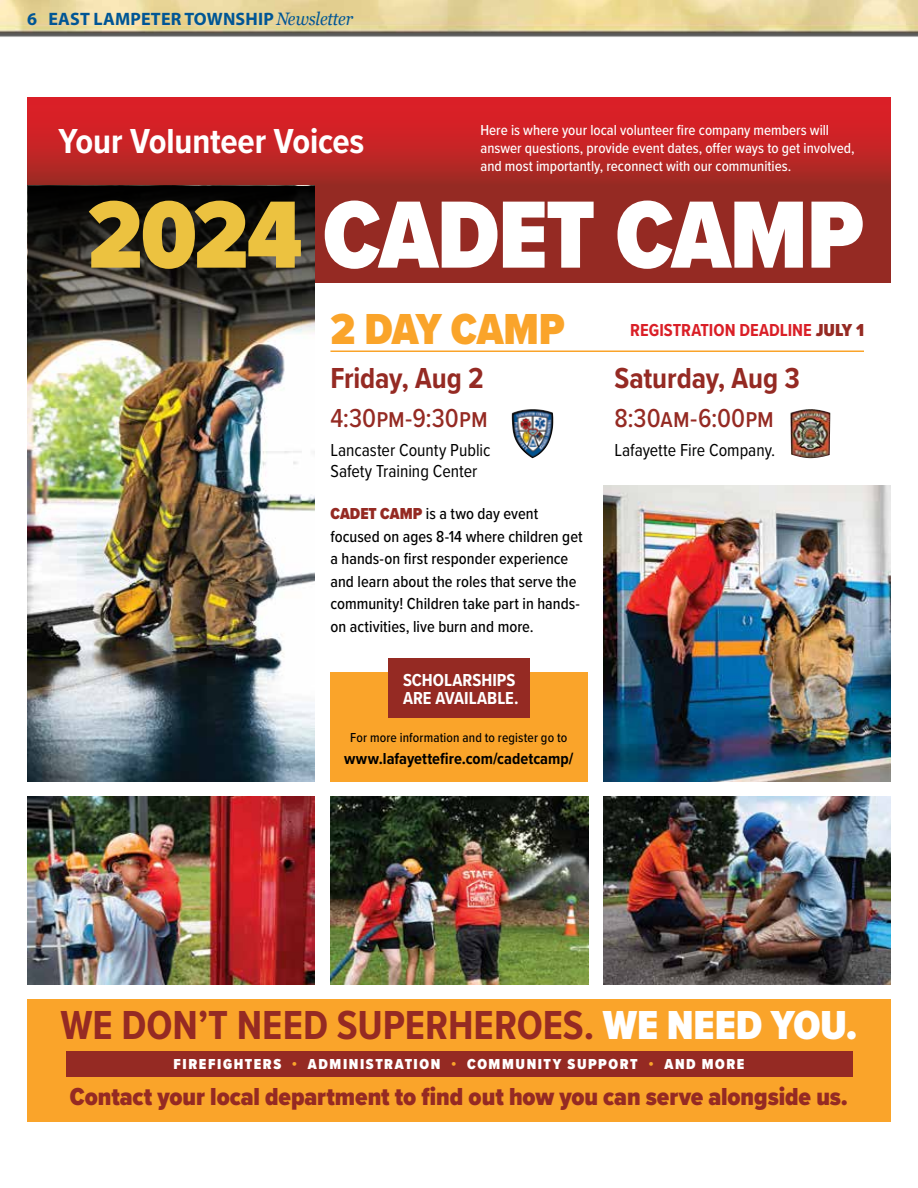
<style>
.page{position:relative;width:918px;height:1188px;background:#fff}
.page>*{position:absolute;margin:0;border:0;box-sizing:border-box;transform-origin:0 0}
.t1{font:900 99px "Proxima Nova Cond";letter-spacing:-.015em;color:#fff}
.t2{font:900 45px "Proxima Nova Cond";letter-spacing:-.01em;color:#faa42a}
.t3{font:700 42px "Proxima Nova Cond";color:#952a23}
.t4{font:700 36px "Proxima Nova Cond";letter-spacing:-.005em;color:#fff}
.t5{font:700 30px "Proxima Nova Cond";letter-spacing:-.005em;color:#952a23}
.t6{font:500 27px "Proxima Nova Cond";color:#952a23}
.t7{font:900 25.5px "Proxima Nova Cond";letter-spacing:-.005em;color:#952a23}
.t8{font:18px/21.6px "Proxima Nova Cond";color:#000}
.t9{font:700 18px "Myriad Pro";letter-spacing:.01em;color:#005695}
.t10{font:700 18px "Proxima Nova Cond";color:#da1f27}
.t11{font:700 18px/18px "Proxima Nova Cond";letter-spacing:.005em;color:#fff}
.t12{font:500 16.5px/22.5px "Proxima Nova Cond";color:#000}
.t13{font:700 16.5px "Proxima Nova Cond";color:#000}
.t14{font:500 15px/18px "Proxima Nova Cond";color:#fff}
.t15{font:900 15px "Proxima Nova Cond";letter-spacing:.105em;color:#fff}
.t16{font:500 13.5px "Proxima Nova Cond";letter-spacing:.01em;color:#000}
.s1{font-family:"Georgia";font-weight:400;font-style:italic}
.s2{color:#ecc240}
.s3{font-weight:900;color:#952a23}
.s4{font-weight:900;color:#fff}
.s5{color:#faa42a}
</style>
<div class="page">
<img style="left:0;top:0;width:918px;height:37px">
<div style="left:27px;top:98px;width:864px;height:87px;background:linear-gradient(to bottom,#e61e27,#a42a24)"></div>
<hr style="left:891px;top:283px;width:1px;height:412px;background:#faa42a">
<div style="left:330px;top:672px;width:258px;height:110px;background:#faa42a"></div>
<div style="left:315px;top:185px;width:576px;height:98px;background:#952a23"></div>
<img style="left:27px;top:185px;width:288px;height:597px">
<svg style="left:29px;top:186px;width:286px;height:148px;background:#2a2824"></svg>
<img style="left:27px;top:797px;width:288px;height:188px">
<img style="left:603px;top:797px;width:288px;height:188px">
<img style="left:330px;top:797px;width:258px;height:188px">
<img style="left:604px;top:486px;width:287px;height:296px">
<hr style="left:330px;top:350px;width:534px;height:2px;background:#faa42a">
<img style="left:512px;top:409px;width:19px;height:12px">
<svg style="left:797px;top:409px;width:14px;height:2px"></svg>
<div style="left:389px;top:659px;width:141px;height:59px;background:#952a23"></div>
<div style="left:27px;top:1000px;width:864px;height:122px;background:#faa42a"></div>
<div style="left:66px;top:1051px;width:786px;height:26px;background:#952a23"></div>
<p class="t9" style="left:27px;top:8px;width:328px">6 EAST LAMPETER TOWNSHIP <span class="s1">Newsletter</span></p>
<h3 class="t4" style="left:58px;top:114px;width:307px">Your Volunteer Voices</h3>
<p class="t14" style="left:480px;top:120px;width:376px">Here is where your local volunteer fire company members will answer questions, provide event dates, offer ways to get involved, and most importantly, reconnect with our communities.</p>
<h1 class="t1" style="left:88px;top:162px;width:778px"><span class="s2">2024</span> CADET CAMP</h1>
<h2 class="t2" style="left:330px;top:296px;width:236px">2 DAY CAMP</h2>
<h3 class="t5" style="left:330px;top:356px;width:155px">Friday, Aug 2</h3>
<h3 class="t6" style="left:330px;top:398px;width:159px">4:30pm-9:30pm</h3>
<p class="t8" style="left:330px;top:438px;width:162px">Lancaster County Public<br>Safety Training Center</p>
<p class="t12" style="left:330px;top:502px;width:254px"><span class="s3">CADET CAMP</span> is a two day event focused on ages 8-14 where children get a hands-on first responder experience and learn about the roles that serve the community! Children take part in hands&shy;on activities, live burn and more.</p>
<p class="t11" style="left:403px;top:671px;width:117px">SCHOLARSHIPS<br>ARE AVAILABLE.</p>
<p class="t16" style="left:350px;top:727px;width:219px">For more information and to register go to</p>
<p class="t13" style="left:344px;top:747px;width:231px">www.lafayettefire.com/cadetcamp/</p>
<p class="t10" style="left:630px;top:317px;width:235px">REGISTRATION DEADLINE <span class="s3">JULY 1</span></p>
<h3 class="t5" style="left:614px;top:356px;width:187px">Saturday, Aug 3</h3>
<h3 class="t6" style="left:614px;top:398px;width:161px">8:30am-6:00pm</h3>
<p class="t8" style="left:614px;top:438px;width:162px">Lafayette Fire Company.</p>
<h3 class="t3" style="left:60px;top:994px;width:799px">WE DON’T NEED SUPERHEROES. <span class="s4">WE NEED YOU.</span></h3>
<p class="t15" style="left:174px;top:1053px;width:572px">FIREFIGHTERS <span class="s5">•</span> ADMINISTRATION <span class="s5">•</span> COMMUNITY SUPPORT <span class="s5">•</span> AND MORE</p>
<h3 class="t7" style="left:70px;top:1078px;width:780px">Contact your local department to find out how you can serve alongside us.</h3>
</div>
